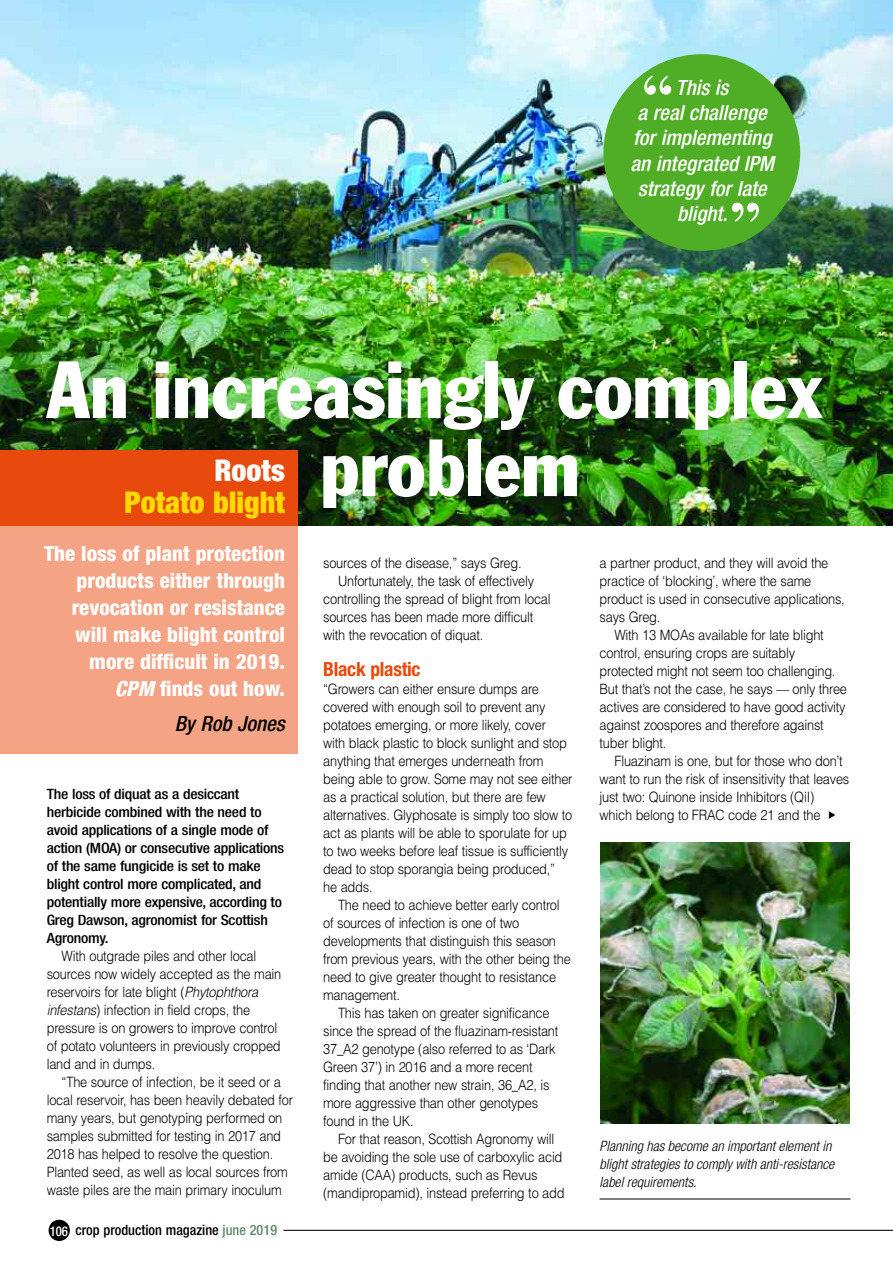
<style>
.page{position:relative;width:893px;height:1263px;background:#fff}
.page>*{position:absolute;margin:0;border:0;box-sizing:border-box;transform-origin:0 0}
.t1{font:condensed 79.5px/78px "Franklin Gothic";color:#fff;text-align:center}
.t2{font:700 58.95px "Bodoni BT";color:#fff}
.t3{font:900 condensed 30px "Helvetica Neue";color:#ffd902}
.t4{font:900 condensed 30px "Helvetica Neue";color:#fff}
.t5{font:800 condensed 21px/27px "Helvetica Neue";color:#fff;text-align:right}
.t6{font:italic 500 condensed 21px/25.2px "Helvetica Neue";color:#fff;text-align:center}
.t7{font:italic 500 condensed 21px "Helvetica Neue";color:#000}
.t8{font:700 condensed 19.5px "Helvetica Neue";letter-spacing:-.015em;color:#e8490c}
.t9{font:300 14.25px/18px "Helvetica";letter-spacing:-.015em;color:#000;scale:.9 1}
.t10{font:500 condensed 14.25px/18px "Helvetica Neue";letter-spacing:-.015em;color:#000;scale:1.1 1}
.t11{font:italic 300 condensed 14.25px/18px "Helvetica Neue";color:#000}
.t12{font:500 condensed 14.25px "Helvetica Neue";letter-spacing:-.015em;color:#000}
.s1{font-style:italic}
.s2{font-size:13.5px;color:#fff}
.s3{color:#60896c}
</style>
<div class="page">
<img style="left:0;top:0;width:893px;height:525px">
<div style="left:0;top:450px;width:298px;height:77px;background:#e8490c"></div>
<div style="left:0;top:527px;width:298px;height:227px;background:#f4a485"></div>
<div style="left:603px;top:54px;width:197px;height:197px;background:#50ad26;border-radius:50%"></div>
<hr style="left:600px;top:1198px;width:250px;height:1px;background:#000">
<img style="left:600px;top:842px;width:250px;height:282px">
<div style="left:49px;top:1220px;width:21px;height:21px;background:#000;border-radius:50%"></div>
<hr style="left:283px;top:1230px;width:610px;height:1px;background:#000">
<h2 class="t2" style="left:641px;top:76px;width:35px">“</h2>
<h3 class="t6" style="left:630px;top:77px;width:145px">This is<br>a real challenge for implementing an integrated IPM strategy for late blight.</h3>
<h2 class="t2" style="left:728px;top:203px;width:35px">”</h2>
<h1 class="t1" style="left:47px;top:357px;width:777px">An increasingly complex problem</h1>
<h3 class="t4" style="left:214px;top:460px;width:72px">Roots</h3>
<h3 class="t3" style="left:125px;top:491px;width:162px">Potato blight</h3>
<h3 class="t5" style="left:44px;top:541px;width:242px">The loss of plant protection products either through revocation or resistance will make blight control more difficult in 2019.<br><span class="s1">CPM</span> finds out how.</h3>
<h3 class="t7" style="left:175px;top:716px;width:112px">By Rob Jones</h3>
<p class="t9" style="left:323px;top:554px;width:222px">sources of the disease,” says Greg.</p>
<p class="t9" style="left:338px;top:572px;width:219px">Unfortunately, the task of effectively</p>
<p class="t9" style="left:323px;top:590px;width:254px">controlling the spread of blight from local</p>
<p class="t9" style="left:323px;top:608px;width:235px">sources has been made more difficult</p>
<p class="t9" style="left:323px;top:626px;width:180px">with the revocation of diquat.</p>
<h3 class="t8" style="left:323px;top:662px;width:99px">Black plastic</h3>
<p class="t9" style="left:323px;top:680px;width:279px">“Growers can either ensure dumps are covered with enough soil to prevent any potatoes emerging, or more likely, cover<br>with black plastic to block sunlight and stop anything that emerges underneath from being able to grow. Some may not see either as a practical solution, but there are few alternatives. Glyphosate is simply too slow to act as plants will be able to sporulate for up to two weeks before leaf tissue is sufficiently dead to stop sporangia being produced,” he adds.</p>
<p class="t9" style="left:323px;top:896px;width:277px;text-indent:15px">The need to achieve better early control of sources of infection is one of two developments that distinguish this season from previous years, with the other being the need to give greater thought to resistance management.</p>
<p class="t9" style="left:323px;top:1004px;width:263px;text-indent:15px">This has taken on greater significance since the spread of the fluazinam-resistant 37_A2 genotype (also referred to as ‘Dark Green 37’) in 2016 and a more recent finding that another new strain, 36_A2, is more aggressive than other genotypes found in the UK.</p>
<p class="t9" style="left:323px;top:1130px;width:270px;text-indent:15px">For that reason, Scottish Agronomy will be avoiding the sole use of carboxylic acid amide (CAA) products, such as Revus (mandipropamid), instead preferring to add</p>
<p class="t9" style="left:600px;top:554px;width:274px">a partner product, and they will avoid the practice of ‘blocking’, where the same product is used in consecutive applications, says Greg.</p>
<p class="t9" style="left:600px;top:626px;width:276px;text-indent:15px">With 13 MOAs available for late blight control, ensuring crops are suitably protected might not seem too challenging.<br>But that’s not the case, he says –– only three actives are considered to have good activity against zoospores and therefore against tuber blight.</p>
<p class="t9" style="left:600px;top:752px;width:279px;text-indent:15px">Fluazinam is one, but for those who don’t want to run the risk of insensitivity that leaves just two: Quinone inside Inhibitors (QiI) which belong to FRAC code 21 and the</p>
<p class="t10" style="left:47px;top:786px;width:217px">The loss of diquat as a desiccant herbicide combined with the need to avoid applications of a single mode of action (MOA) or consecutive applications of the same fungicide is set to make blight control more complicated, and potentially more expensive, according to Greg Dawson, agronomist for Scottish Agronomy.</p>
<p class="t9" style="left:47px;top:947px;width:262px;text-indent:15px">With outgrade piles and other local sources now widely accepted as the main reservoirs for late blight (<span class="s1">Phytophthora infestans</span>) infection in field crops, the pressure is on growers to improve control of potato volunteers in previously cropped land and in dumps.</p>
<p class="t9" style="left:47px;top:1073px;width:275px;text-indent:15px">“The source of infection, be it seed or a local reservoir, has been heavily debated for many years, but genotyping performed on samples submitted for testing in 2017 and 2018 has helped to resolve the question.<br>Planted seed, as well as local sources from waste piles are the main primary inoculum</p>
<p class="t11" style="left:600px;top:1138px;width:236px">Planning has become an important element in blight strategies to comply with anti-resistance label requirements.</p>
<p class="t12" style="left:50px;top:1225px;width:229px"><span class="s2">106</span> crop production magazine <span class="s3">june 2019</span></p>
</div>
